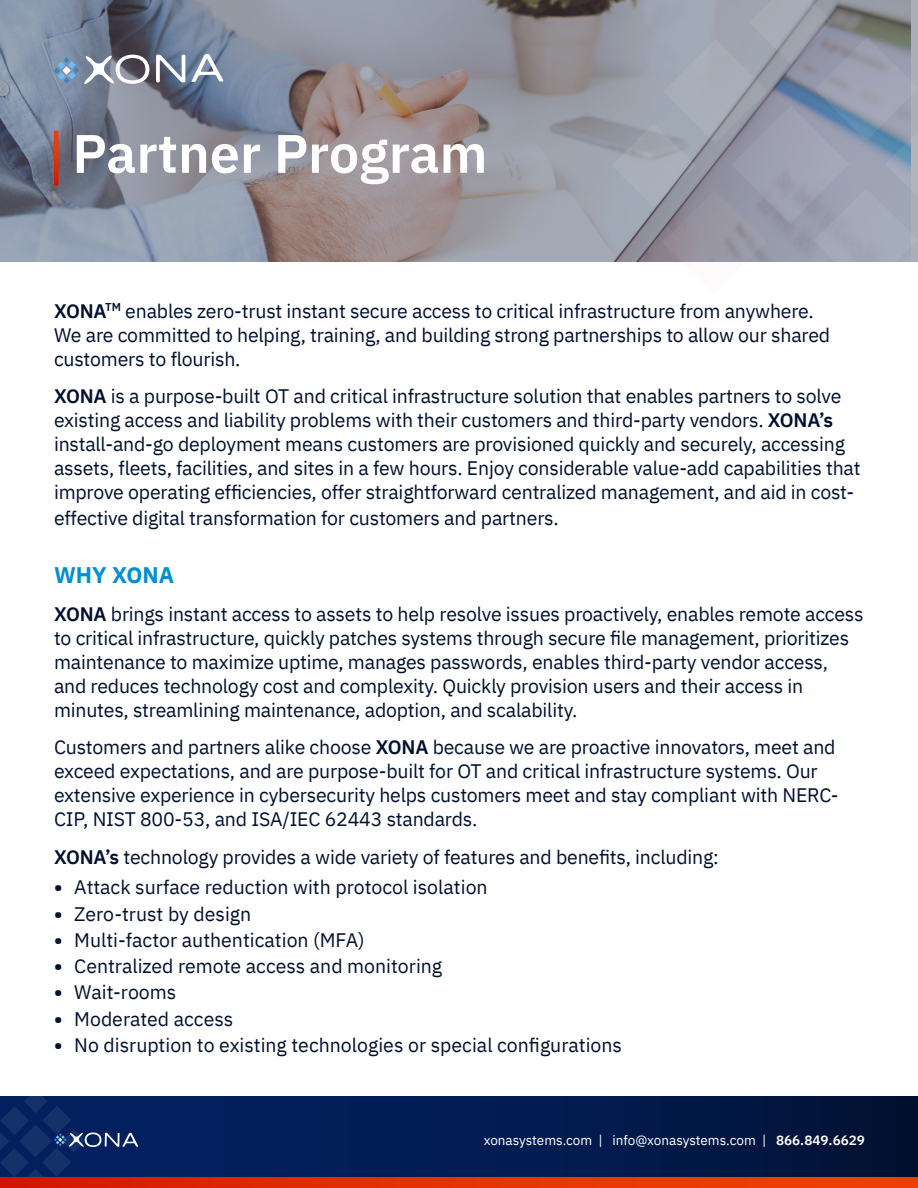
<style>
.page{position:relative;width:918px;height:1188px;background:#fff}
.page>*{position:absolute;margin:0;border:0;box-sizing:border-box;transform-origin:0 0}
.Body_1{font:600 54px "IBM Plex Sans";color:#fff}
.Headline_Small{font:700 22.5px "IBM Plex Sans";color:#038fd0}
.Headline_Small-2{font:19.5px/24px "IBM Plex Sans";letter-spacing:-.01em;color:#01102f}
.t1{font:13.5px "IBM Plex Sans";color:#fff}
.s1{font-weight:600}
.s2{font-weight:700}
</style>
<div class="page">
<svg style="left:138px;top:1096px;width:780px;height:81px;background:#011a4e"></svg>
<svg style="left:0;top:1096px;width:138px;height:81px;background:#0e2a65"></svg>
<svg style="left:0;top:1177px;width:918px;height:11px;background:#e52e04"></svg>
<svg style="left:0;top:0;width:612px;height:261px;background:#8c8d98"></svg>
<svg style="left:54px;top:131px;width:4px;height:55px"></svg>
<svg style="left:612px;top:0;width:306px;height:262px;background:#989cab"></svg>
<svg style="left:156px;top:55px;width:29px;height:27px"></svg>
<svg style="left:191px;top:54px;width:33px;height:28px"></svg>
<svg style="left:54px;top:55px;width:95px;height:29px"></svg>
<p class="Body_1" style="left:72px;top:111px;width:417px">Partner Program</p>
<p class="Headline_Small-2" style="left:54px;top:297px;width:778px"><span class="s1">XONA</span><sup>TM</sup> enables zero-trust instant secure access to critical infrastructure from anywhere.<br>We are committed to helping, training, and building strong partnerships to allow our shared customers to flourish.</p>
<p class="Headline_Small-2" style="left:54px;top:382px;width:808px"><span class="s1">XONA</span> is a purpose-built OT and critical infrastructure solution that enables partners to solve existing access and liability problems with their customers and third-party vendors. <span class="s1">XONA’s </span>install-and-go deployment means customers are provisioned quickly and securely, accessing assets, fleets, facilities, and sites in a few hours. Enjoy considerable value-add capabilities that improve operating efficiencies, offer straightforward centralized management, and aid in cost&shy;effective digital transformation for customers and partners.</p>
<p class="Headline_Small" style="left:54px;top:557px;width:122px">WHY XONA</p>
<p class="Headline_Small-2" style="left:54px;top:600px;width:811px"><span class="s1">XONA</span> brings instant access to assets to help resolve issues proactively, enables remote access to critical infrastructure, quickly patches systems through secure file management, prioritizes maintenance to maximize uptime, manages passwords, enables third-party vendor access, and reduces technology cost and complexity. Quickly provision users and their access in minutes, streamlining maintenance, adoption, and scalability.</p>
<p class="Headline_Small-2" style="left:54px;top:734px;width:786px">Customers and partners alike choose <span class="s1">XONA</span> because we are proactive innovators, meet and exceed expectations, and are purpose-built for OT and critical infrastructure systems. Our extensive experience in cybersecurity helps customers meet and stay compliant with NERC-CIP, NIST 800-53, and ISA/IEC 62443 standards.</p>
<p class="Headline_Small-2" style="left:54px;top:843px;width:666px"><span class="s1">XONA’s</span> technology provides a wide variety of features and benefits, including:</p>
<p class="Headline_Small-2" style="left:54px;top:874px;width:435px"><span class="s2">•</span> Attack surface reduction with protocol isolation</p>
<p class="Headline_Small-2" style="left:54px;top:900px;width:199px"><span class="s2">•</span> Zero-trust by design</p>
<p class="Headline_Small-2" style="left:54px;top:926px;width:312px"><span class="s2">•</span> Multi-factor authentication (MFA)</p>
<p class="Headline_Small-2" style="left:54px;top:953px;width:390px"><span class="s2">•</span> Centralized remote access and monitoring</p>
<p class="Headline_Small-2" style="left:54px;top:979px;width:124px"><span class="s2">•</span> Wait-rooms</p>
<p class="Headline_Small-2" style="left:54px;top:1005px;width:181px"><span class="s2">•</span> Moderated access</p>
<p class="Headline_Small-2" style="left:54px;top:1031px;width:570px"><span class="s2">•</span> No disruption to existing technologies or special configurations</p>
<p class="t1" style="left:484px;top:1129px;width:383px">xonasystems.com | info@xonasystems.com | <span class="s1">866.849.6629</span></p>
</div>
